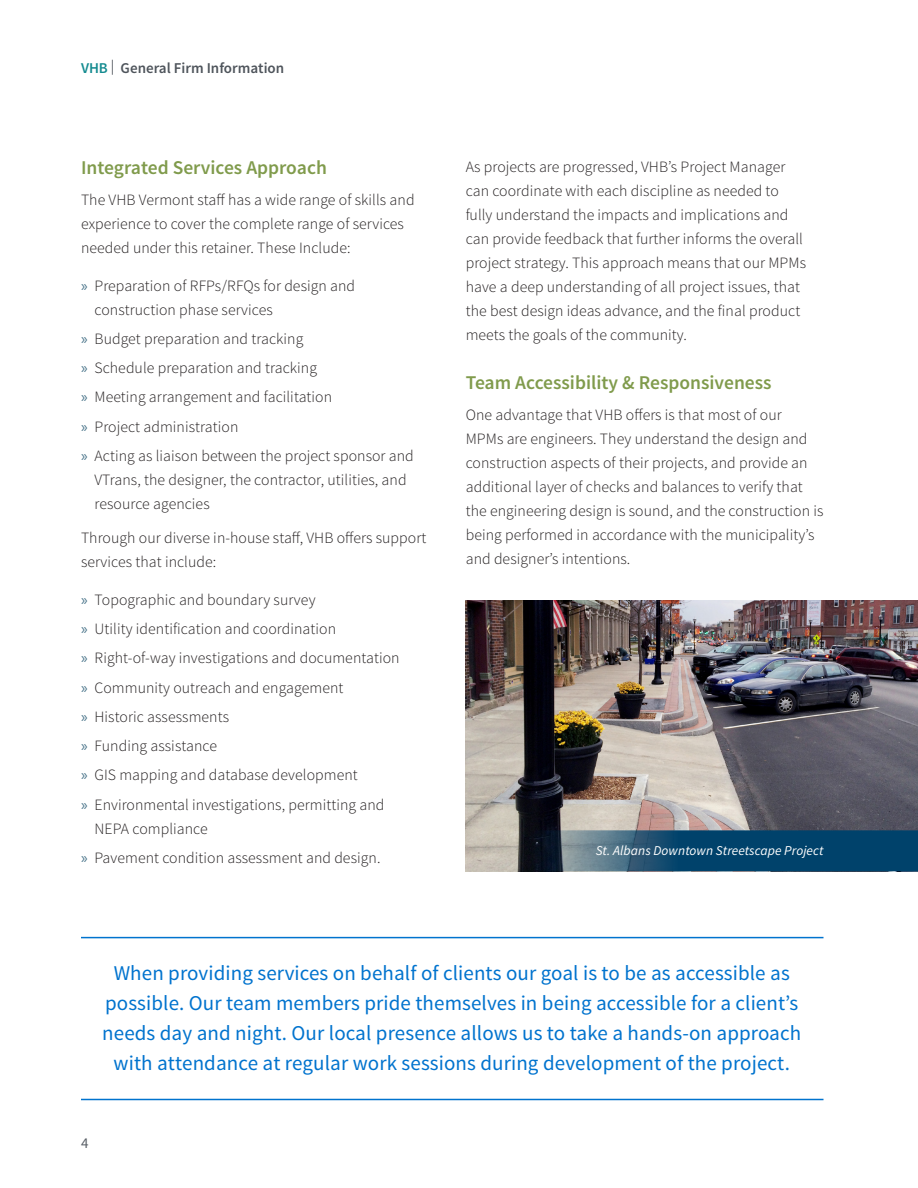
<style>
.page{position:relative;width:918px;height:1188px;background:#fff}
.page>*{position:absolute;margin:0;border:0;box-sizing:border-box;transform-origin:0 0}
.Body_Text{font:21px/30px "Source Sans Pro";letter-spacing:.005em;color:#0073ce;text-align:center}
.Heading_2{font:600 19.5px "Source Sans Pro";color:#809b4c}
.Body_Text-2{font:300 15.75px/24px "Source Sans Pro";letter-spacing:.005em;color:#231f20}
.t1{font:600 15px "Source Sans Pro";color:#4e545b}
.t2{font:15px "Source Sans Pro";color:#595f66}
.Section_Title{font:italic 13.5px "Source Sans Pro";letter-spacing:.005em;color:#fff}
.s1{color:#148b90}
.s2{font-weight:400}
.s3{font-family:"Myriad Pro";font-weight:400;color:#49748a}
</style>
<div class="page">
<hr style="left:81px;top:937px;width:743px;height:1px;background:#0073ce">
<hr style="left:81px;top:1099px;width:743px;height:1px;background:#0073ce">
<img style="left:466px;top:600px;width:452px;height:271px">
<svg style="left:526px;top:830px;width:392px;height:41px;background:#194b6b"></svg>
<p class="t1" style="left:81px;top:58px;width:205px"><span class="s1">VHB</span> <span class="s2">|</span> General Firm Information</p>
<p class="Heading_2" style="left:81px;top:156px;width:247px">Integrated Services Approach</p>
<p class="Body_Text-2" style="left:81px;top:188px;width:335px">The VHB Vermont staff has a wide range of skills and experience to cover the complete range of services needed under this retainer. These Include:</p>
<p class="Body_Text-2" style="left:94px;top:274px;width:262px;text-indent:-13px"><span class="s3">»</span> Preparation of RFPs/RFQs for design and construction phase services</p>
<p class="Body_Text-2" style="left:81px;top:327px;width:224px"><span class="s3">»</span> Budget preparation and tracking</p>
<p class="Body_Text-2" style="left:81px;top:356px;width:238px"><span class="s3">»</span> Schedule preparation and tracking</p>
<p class="Body_Text-2" style="left:81px;top:385px;width:253px"><span class="s3">»</span> Meeting arrangement and facilitation</p>
<p class="Body_Text-2" style="left:81px;top:415px;width:159px"><span class="s3">»</span> Project administration</p>
<p class="Body_Text-2" style="left:94px;top:444px;width:321px;text-indent:-13px"><span class="s3">»</span> Acting as liaison between the project sponsor and<br>VTrans, the designer, the contractor, utilities, and resource agencies</p>
<p class="Body_Text-2" style="left:81px;top:526px;width:347px">Through our diverse in-house staff, VHB offers support services that include:</p>
<p class="Body_Text-2" style="left:81px;top:588px;width:236px"><span class="s3">»</span> Topographic and boundary survey</p>
<p class="Body_Text-2" style="left:81px;top:617px;width:257px"><span class="s3">»</span> Utility identification and coordination</p>
<p class="Body_Text-2" style="left:81px;top:646px;width:320px"><span class="s3">»</span> Right-of-way investigations and documentation</p>
<p class="Body_Text-2" style="left:81px;top:676px;width:264px"><span class="s3">»</span> Community outreach and engagement</p>
<p class="Body_Text-2" style="left:81px;top:705px;width:150px"><span class="s3">»</span> Historic assessments</p>
<p class="Body_Text-2" style="left:81px;top:734px;width:138px"><span class="s3">»</span> Funding assistance</p>
<p class="Body_Text-2" style="left:81px;top:763px;width:278px"><span class="s3">»</span> GIS mapping and database development</p>
<p class="Body_Text-2" style="left:94px;top:793px;width:291px;text-indent:-14px"><span class="s3">»</span> Environmental investigations, permitting and<br>NEPA compliance</p>
<p class="Body_Text-2" style="left:81px;top:846px;width:301px"><span class="s3">»</span> Pavement condition assessment and design.</p>
<p class="Body_Text-2" style="left:466px;top:155px;width:342px">As projects are progressed, VHB’s Project Manager can coordinate with each discipline as needed to fully understand the impacts and implications and can provide feedback that further informs the overall project strategy. This approach means that our MPMs have a deep understanding of all project issues, that the best design ideas advance, and the final product meets the goals of the community.</p>
<p class="Heading_2" style="left:466px;top:370px;width:307px">Team Accessibility &amp; Responsiveness</p>
<p class="Body_Text-2" style="left:466px;top:403px;width:359px">One advantage that VHB offers is that most of our<br>MPMs are engineers. They understand the design and construction aspects of their projects, and provide an additional layer of checks and balances to verify that the engineering design is sound, and the construction is being performed in accordance with the municipality’s and designer’s intentions.</p>
<p class="Section_Title" style="left:596px;top:843px;width:229px">St. Albans Downtown Streetscape Project</p>
<p class="Body_Text" style="left:102px;top:959px;width:701px">When providing services on behalf of clients our goal is to be as accessible as possible. Our team members pride themselves in being accessible for a client’s needs day and night. Our local presence allows us to take a hands-on approach with attendance at regular work sessions during development of the project.</p>
<p class="t2" style="left:81px;top:1134px;width:9px">4</p>
</div>
